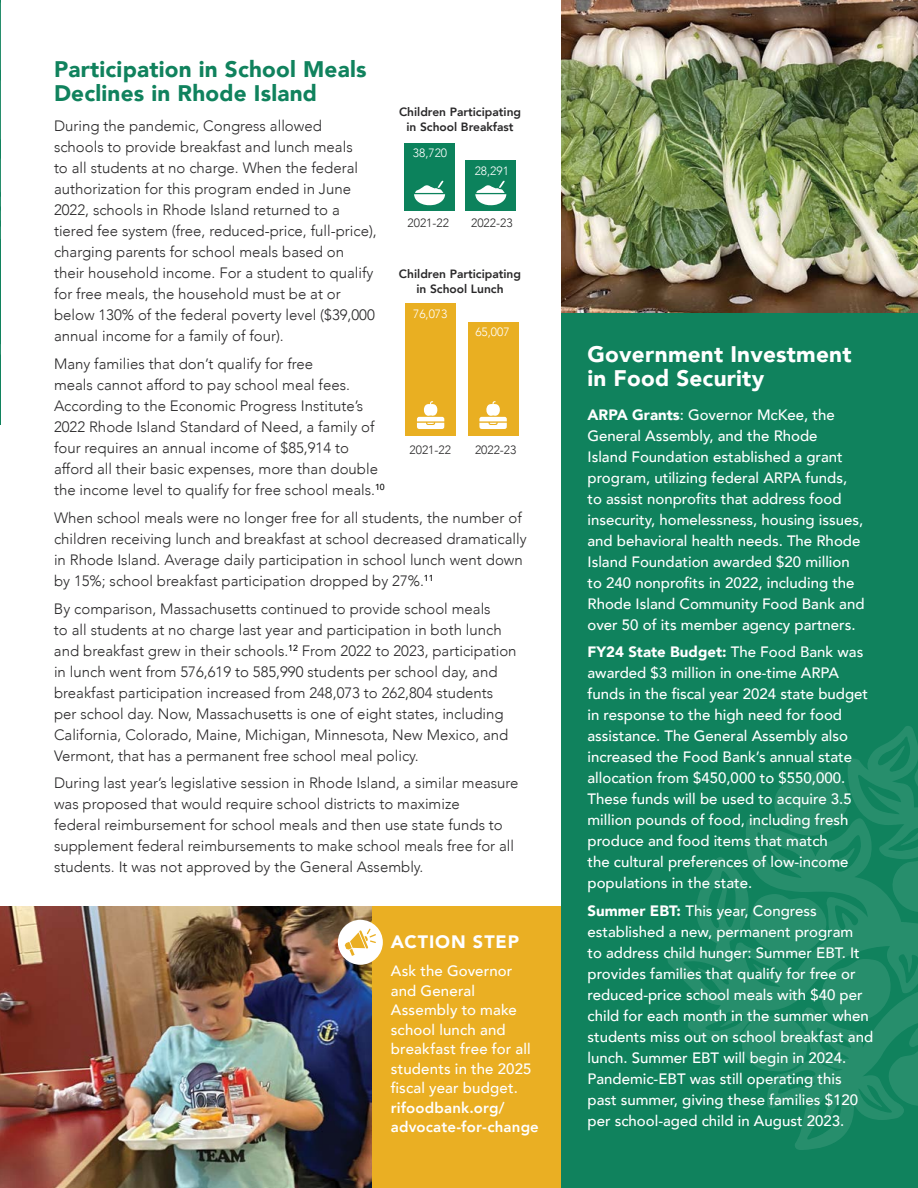
<style>
.page{position:relative;width:918px;height:1188px;background:#fff}
.page>*{position:absolute;margin:0;border:0;box-sizing:border-box;transform-origin:0 0}
.t1{font:900 22.5px/24px "Avenir";letter-spacing:.01em;color:#10825d}
.t2{font:900 22.5px/24px "Avenir";letter-spacing:.01em;color:#fff}
.t3{font:900 18px "Avenir";letter-spacing:.05em;color:#fff}
.t4{font:300 15px/21px "Avenir";color:#292829}
.t5{font:500 15px/21px "Avenir";color:#fff}
.t6{font:800 15px/19.5px "Avenir";letter-spacing:.01em;color:#fff}
.t7{font:800 12px/15px "Avenir";color:#292829;text-align:center}
.t8{font:300 12px "Avenir";color:#292829}
.t9{font:300 12px "Avenir";color:#fff}
.s1{font-weight:900}
</style>
<div class="page">
<img style="left:0;top:906px;width:373px;height:282px">
<div style="left:561px;top:0;width:357px;height:1188px;background:#10825d"></div>
<svg style="left:667px;top:726px;width:251px;height:424px"></svg>
<img style="left:561px;top:0;width:357px;height:312px">
<hr style="left:0;top:0;width:1px;height:424px;background:#10825d">
<svg style="left:0;top:3px;width:1px;height:352px"></svg>
<div style="left:373px;top:906px;width:188px;height:282px;background:#eaaf23"></div>
<div style="left:404px;top:143px;width:51px;height:68px;background:#0c825c"></div>
<div style="left:466px;top:160px;width:50px;height:51px;background:#0c825c"></div>
<svg style="left:414px;top:181px;width:31px;height:25px"></svg>
<svg style="left:475px;top:181px;width:31px;height:25px"></svg>
<div style="left:405px;top:303px;width:51px;height:132px;background:#e9af22"></div>
<div style="left:468px;top:322px;width:50px;height:113px;background:#e9af22"></div>
<svg style="left:417px;top:401px;width:27px;height:28px"></svg>
<svg style="left:479px;top:401px;width:28px;height:28px"></svg>
<div style="left:338px;top:920px;width:45px;height:45px;background:#fff;border-radius:50%"></div>
<svg style="left:345px;top:929px;width:31px;height:27px"></svg>
<h1 class="t1" style="left:54px;top:59px;width:314px">Participation in School Meals<br>Declines in Rhode Island</h1>
<p class="t7" style="left:399px;top:106px;width:124px">Children Participating in School Breakfast</p>
<p class="t4" style="left:54px;top:117px;width:324px">During the pandemic, Congress allowed<br>schools to provide breakfast and lunch meals<br>to all students at no charge. When the federal authorization for this program ended in June 2022, schools in Rhode Island returned to a tiered fee system (free, reduced-price, full-price), charging parents for school meals based on their household income. For a student to qualify for free meals, the household must be at or below 130% of the federal poverty level ($39,000 annual income for a family of four).</p>
<p class="t4" style="left:54px;top:355px;width:332px">Many families that don’t qualify for free<br>meals cannot afford to pay school meal fees.<br>According to the Economic Progress Institute’s 2022 Rhode Island Standard of Need, a family of four requires an annual income of $85,914 to afford all their basic expenses, more than double the income level to qualify for free school meals.<sup>10</sup></p>
<p class="t4" style="left:54px;top:507px;width:474px">When school meals were no longer free for all students, the number of children receiving lunch and breakfast at school decreased dramatically in Rhode Island. Average daily participation in school lunch went down by 15%; school breakfast participation dropped by 27%.<sup>11</sup></p>
<p class="t4" style="left:54px;top:599px;width:464px">By comparison, Massachusetts continued to provide school meals<br>to all students at no charge last year and participation in both lunch and breakfast grew in their schools.<sup>12</sup> From 2022 to 2023, participation in lunch went from 576,619 to 585,990 students per school day, and breakfast participation increased from 248,073 to 262,804 students per school day. Now, Massachusetts is one of eight states, including California, Colorado, Maine, Michigan, Minnesota, New Mexico, and Vermont, that has a permanent free school meal policy.</p>
<p class="t4" style="left:54px;top:774px;width:466px">During last year’s legislative session in Rhode Island, a similar measure was proposed that would require school districts to maximize<br>federal reimbursement for school meals and then use state funds to supplement federal reimbursements to make school meals free for all students. It was not approved by the General Assembly.</p>
<p class="t9" style="left:413px;top:148px;width:36px">38,720</p>
<p class="t9" style="left:475px;top:165px;width:36px">28,291</p>
<p class="t8" style="left:408px;top:218px;width:43px">2021-22</p>
<p class="t8" style="left:471px;top:218px;width:43px">2022-23</p>
<p class="t7" style="left:399px;top:267px;width:124px">Children Participating in School Lunch</p>
<p class="t9" style="left:413px;top:308px;width:36px">76,073</p>
<p class="t9" style="left:475px;top:327px;width:36px">65,007</p>
<p class="t8" style="left:410px;top:444px;width:43px">2021-22</p>
<p class="t8" style="left:475px;top:444px;width:43px">2022-23</p>
<p class="t3" style="left:391px;top:934px;width:130px">ACTION STEP</p>
<p class="t5" style="left:391px;top:963px;width:142px;line-height:19.5px">Ask the Governor and General<br>Assembly to make school lunch and breakfast free for all students in the 2025 fiscal year budget.</p>
<p class="t6" style="left:391px;top:1099px;width:150px">rifoodbank.org/ advocate-for-change</p>
<h1 class="t2" style="left:588px;top:341px;width:265px">Government Investment in Food Security</h1>
<p class="t5" style="left:588px;top:405px;width:279px"><span class="s1">ARPA Grants</span>: Governor McKee, the General Assembly, and the Rhode<br>Island Foundation established a grant program, utilizing federal ARPA funds, to assist nonprofits that address food insecurity, homelessness, housing issues, and behavioral health needs. The Rhode Island Foundation awarded $20 million to 240 nonprofits in 2022, including the Rhode Island Community Food Bank and over 50 of its member agency partners.</p>
<p class="t5" style="left:588px;top:643px;width:282px"><span class="s1">FY24 State Budget:</span> The Food Bank was awarded $3 million in one-time ARPA funds in the fiscal year 2024 state budget in response to the high need for food assistance. The General Assembly also increased the Food Bank’s annual state allocation from $450,000 to $550,000.<br>These funds will be used to acquire 3.5 million pounds of food, including fresh produce and food items that match<br>the cultural preferences of low-income populations in the state.</p>
<p class="t5" style="left:588px;top:902px;width:287px"><span class="s1">Summer EBT:</span> This year, Congress established a new, permanent program<br>to address child hunger: Summer EBT. It provides families that qualify for free or reduced-price school meals with $40 per child for each month in the summer when students miss out on school breakfast and lunch. Summer EBT will begin in 2024.<br>Pandemic-EBT was still operating this past summer, giving these families $120 per school-aged child in August 2023.</p>
</div>
